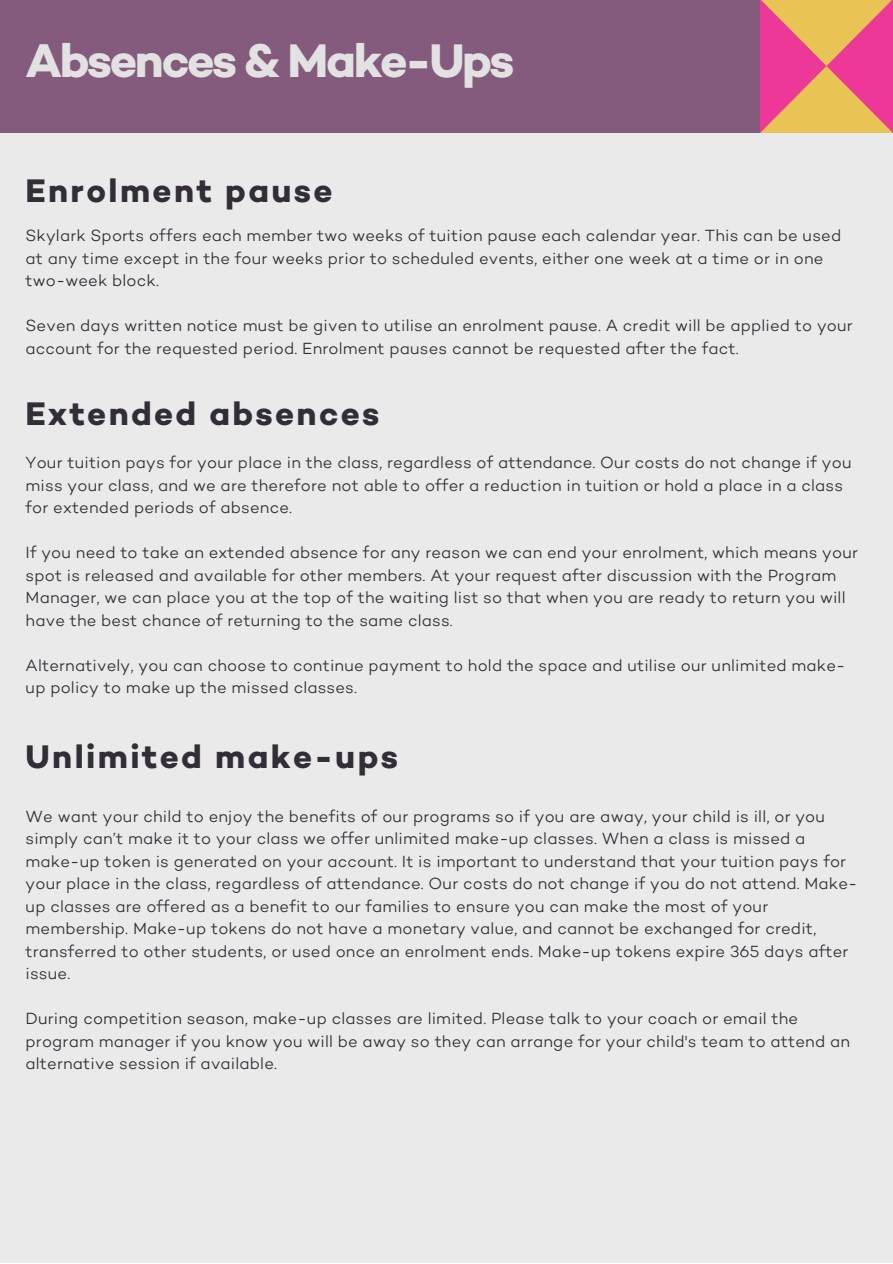
<style>
.page{position:relative;width:893px;height:1264px;background:#fff}
.page>*{position:absolute;margin:0;border:0;box-sizing:border-box;transform-origin:0 0}
.t1{font:700 48px "Campton";letter-spacing:-.05em;color:#e2e2e2}
.t2{font:700 33.15px "Campton";letter-spacing:.07em;color:#322d37}
.t3{font:300 16.5px/22.5px "Campton";letter-spacing:.01em;color:#322d37}
</style>
<div class="page">
<div style="left:0;top:0;width:892px;height:1262px;background:#ebeaea"></div>
<div style="left:0;top:0;width:892px;height:133px;background:#845b7c"></div>
<img style="left:760px;top:0;width:132px;height:133px">
<h1 class="t1" style="left:26px;top:37px;width:490px">Absences &amp; Make-Ups</h1>
<h2 class="t2" style="left:26px;top:174px;width:308px">Enrolment pause</h2>
<p class="t3" style="left:26px;top:226px;width:817px">Skylark Sports offers each member two weeks of tuition pause each calendar year. This can be used at any time except in the four weeks prior to scheduled events, either one week at a time or in one two-week block.</p>
<p class="t3" style="left:26px;top:316px;width:828px">Seven days written notice must be given to utilise an enrolment pause. A credit will be applied to your account for the requested period. Enrolment pauses cannot be requested after the fact.</p>
<h2 class="t2" style="left:26px;top:397px;width:355px">Extended absences</h2>
<p class="t3" style="left:26px;top:453px;width:827px">Your tuition pays for your place in the class, regardless of attendance. Our costs do not change if you miss your class, and we are therefore not able to offer a reduction in tuition or hold a place in a class for extended periods of absence.</p>
<p class="t3" style="left:26px;top:543px;width:834px">If you need to take an extended absence for any reason we can end your enrolment, which means your spot is released and available for other members. At your request after discussion with the Program Manager, we can place you at the top of the waiting list so that when you are ready to return you will have the best chance of returning to the same class.</p>
<p class="t3" style="left:26px;top:655px;width:821px">Alternatively, you can choose to continue payment to hold the space and utilise our unlimited make&shy;up policy to make up the missed classes.</p>
<h2 class="t2" style="left:26px;top:739px;width:374px">Unlimited make-ups</h2>
<p class="t3" style="left:26px;top:806px;width:833px">We want your child to enjoy the benefits of our programs so if you are away, your child is ill, or you simply can’t make it to your class we offer unlimited make-up classes. When a class is missed a make-up token is generated on your account. It is important to understand that your tuition pays for your place in the class, regardless of attendance. Our costs do not change if you do not attend. Make&shy;up classes are offered as a benefit to our families to ensure you can make the most of your membership. Make-up tokens do not have a monetary value, and cannot be exchanged for credit, transferred to other students, or used once an enrolment ends. Make-up tokens expire 365 days after issue.</p>
<p class="t3" style="left:26px;top:1009px;width:826px">During competition season, make-up classes are limited. Please talk to your coach or email the program manager if you know you will be away so they can arrange for your child's team to attend an alternative session if available.</p>
</div>
